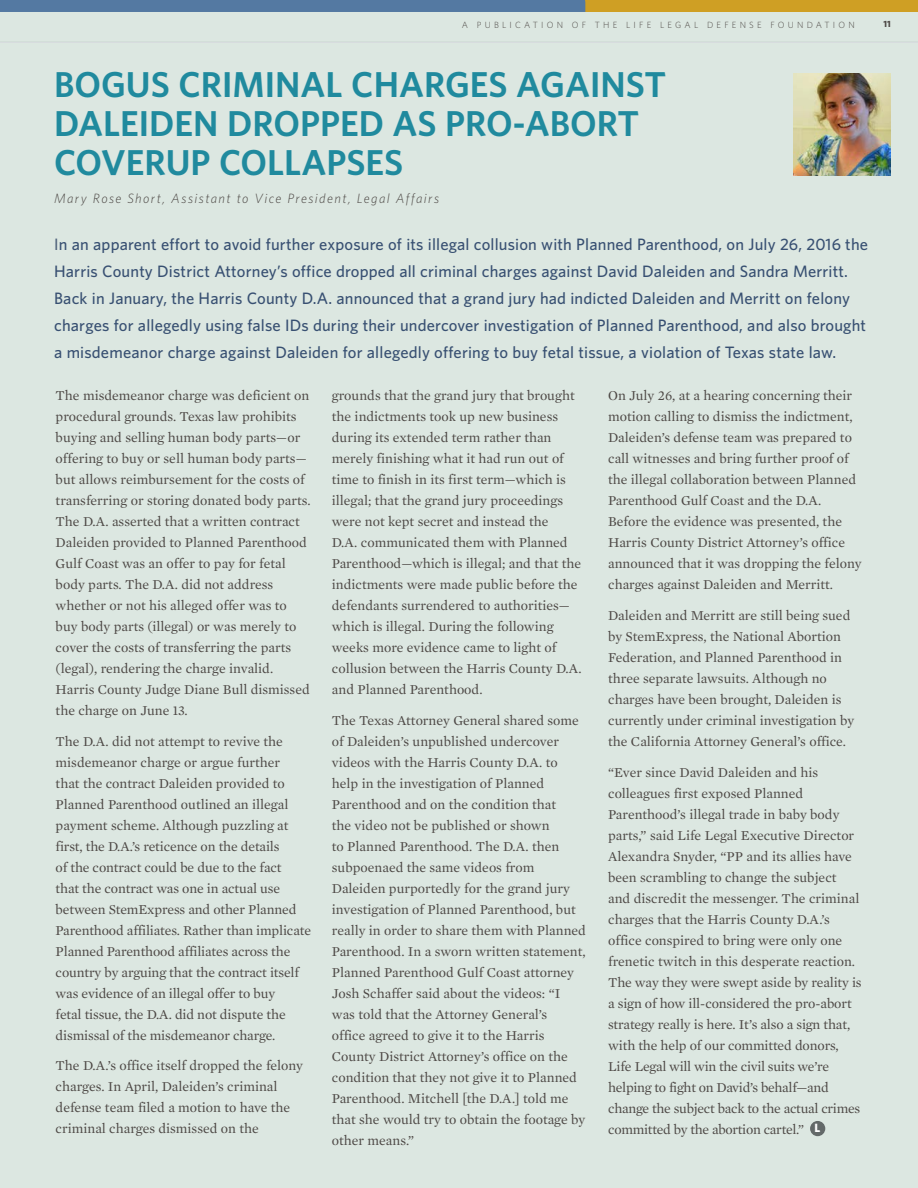
<style>
.page{position:relative;width:918px;height:1188px;background:#dce7e1}
.page>*{position:absolute;margin:0;border:0;box-sizing:border-box;transform-origin:0 0}
.t1{font:600 36px/39px "Whitney HTF";color:#208a9e}
.t2{font:500 16.5px/27px "Whitney HTF";letter-spacing:.01em;color:#385072}
.t3{font:13.8px/21px "Mercury Text G1 Roman";color:#4d4845}
.t4{font:italic 300 13.5px "Whitney HTF";letter-spacing:.105em;color:#4d4845}
.t5{font:300 9px "Whitney HTF";letter-spacing:.36em;color:#4d4845}
.t6{font:700 9px "Whitney HTF";color:#4d4845}
.s1{color:#51647d}
.s2{font-family:"Whitney HTF";font-weight:700;font-size:12px;color:#fff}
</style>
<div class="page">
<div style="left:0;top:0;width:595px;height:12px;background:#5479a2"></div>
<div style="left:585px;top:0;width:333px;height:12px;background:#cf9f24"></div>
<hr style="left:0;top:42px;width:918px;height:1px;background:#dfe4e6">
<div style="left:810px;top:1121px;width:15px;height:15px;background:#636969;border-radius:50%"></div>
<img style="left:793px;top:73px;width:98px;height:103px">
<p class="t5" style="left:462px;top:20px;width:395px">A PUBLICATION OF THE LIFE LEGAL DEFENSE FOUNDATION</p>
<p class="t6" style="left:883px;top:19px;width:9px">11</p>
<h1 class="t1" style="left:54px;top:64px;width:614px">BOGUS CRIMINAL CHARGES AGAINST<br>DALEIDEN DROPPED AS PRO-ABORT<br>COVERUP COLLAPSES</h1>
<p class="t4" style="left:54px;top:191px;width:387px">Mary Rose Short, Assistant to Vice President, Legal Affairs</p>
<p class="t2" style="left:54px;top:231px;width:815px"><span class="s1">I</span>n an apparent effort to avoid further exposure of its illegal collusion with Planned Parenthood, on July 26, 2016 the Harris County District Attorney’s office dropped all criminal charges against David Daleiden and Sandra Merritt.<br>Back in January, the Harris County D.A. announced that a grand jury had indicted Daleiden and Merritt on felony charges for allegedly using false IDs during their undercover investigation of Planned Parenthood, and also brought a misdemeanor charge against Daleiden for allegedly offering to buy fetal tissue, a violation of Texas state law.</p>
<p class="t3" style="left:56px;top:385px;width:256px">The misdemeanor charge was deficient on procedural grounds. Texas law prohibits buying and selling human body parts—or offering to buy or sell human body parts— but allows reimbursement for the costs of transferring or storing donated body parts.<br>The D.A. asserted that a written contract Daleiden provided to Planned Parenthood Gulf Coast was an offer to pay for fetal body parts. The D.A. did not address whether or not his alleged offer was to buy body parts (illegal) or was merely to cover the costs of transferring the parts (legal), rendering the charge invalid.<br>Harris County Judge Diane Bull dismissed the charge on June 13.</p>
<p class="t3" style="left:56px;top:731px;width:257px">The D.A. did not attempt to revive the misdemeanor charge or argue further<br>that the contract Daleiden provided to Planned Parenthood outlined an illegal payment scheme. Although puzzling at first, the D.A.’s reticence on the details<br>of the contract could be due to the fact<br>that the contract was one in actual use between StemExpress and other Planned Parenthood affiliates. Rather than implicate Planned Parenthood affiliates across the country by arguing that the contract itself was evidence of an illegal offer to buy<br>fetal tissue, the D.A. did not dispute the dismissal of the misdemeanor charge.</p>
<p class="t3" style="left:56px;top:1055px;width:249px">The D.A.’s office itself dropped the felony charges. In April, Daleiden’s criminal defense team filed a motion to have the criminal charges dismissed on the</p>
<p class="t3" style="left:332px;top:385px;width:251px">grounds that the grand jury that brought the indictments took up new business during its extended term rather than merely finishing what it had run out of time to finish in its first term—which is illegal; that the grand jury proceedings were not kept secret and instead the<br>D.A. communicated them with Planned Parenthood—which is illegal; and that the indictments were made public before the defendants surrendered to authorities— which is illegal. During the following weeks more evidence came to light of collusion between the Harris County D.A. and Planned Parenthood.</p>
<p class="t3" style="left:332px;top:710px;width:256px">The Texas Attorney General shared some of Daleiden’s unpublished undercover videos with the Harris County D.A. to help in the investigation of Planned Parenthood and on the condition that<br>the video not be published or shown<br>to Planned Parenthood. The D.A. then subpoenaed the same videos from Daleiden purportedly for the grand jury investigation of Planned Parenthood, but really in order to share them with Planned Parenthood. In a sworn written statement, Planned Parenthood Gulf Coast attorney Josh Schaffer said about the videos: “I was told that the Attorney General’s<br>office agreed to give it to the Harris County District Attorney’s office on the condition that they not give it to Planned Parenthood. Mitchell [the D.A.] told me that she would try to obtain the footage by other means.”</p>
<p class="t3" style="left:608px;top:385px;width:255px">On July 26, at a hearing concerning their motion calling to dismiss the indictment, Daleiden’s defense team was prepared to call witnesses and bring further proof of the illegal collaboration between Planned Parenthood Gulf Coast and the D.A.<br>Before the evidence was presented, the Harris County District Attorney’s office announced that it was dropping the felony charges against Daleiden and Merritt.</p>
<p class="t3" style="left:608px;top:605px;width:248px">Daleiden and Merritt are still being sued by StemExpress, the National Abortion Federation, and Planned Parenthood in three separate lawsuits. Although no charges have been brought, Daleiden is currently under criminal investigation by the California Attorney General’s office.</p>
<p class="t3" style="left:608px;top:762px;width:255px">“Ever since David Daleiden and his colleagues first exposed Planned Parenthood’s illegal trade in baby body parts,” said Life Legal Executive Director Alexandra Snyder, “PP and its allies have been scrambling to change the subject and discredit the messenger. The criminal charges that the Harris County D.A.’s office conspired to bring were only one frenetic twitch in this desperate reaction.<br>The way they were swept aside by reality is a sign of how ill-considered the pro-abort strategy really is here. It’s also a sign that, with the help of our committed donors, Life Legal will win the civil suits we’re helping to fight on David’s behalf—and change the subject back to the actual crimes committed by the abortion cartel.” <span class="s2">L</span></p>
</div>
